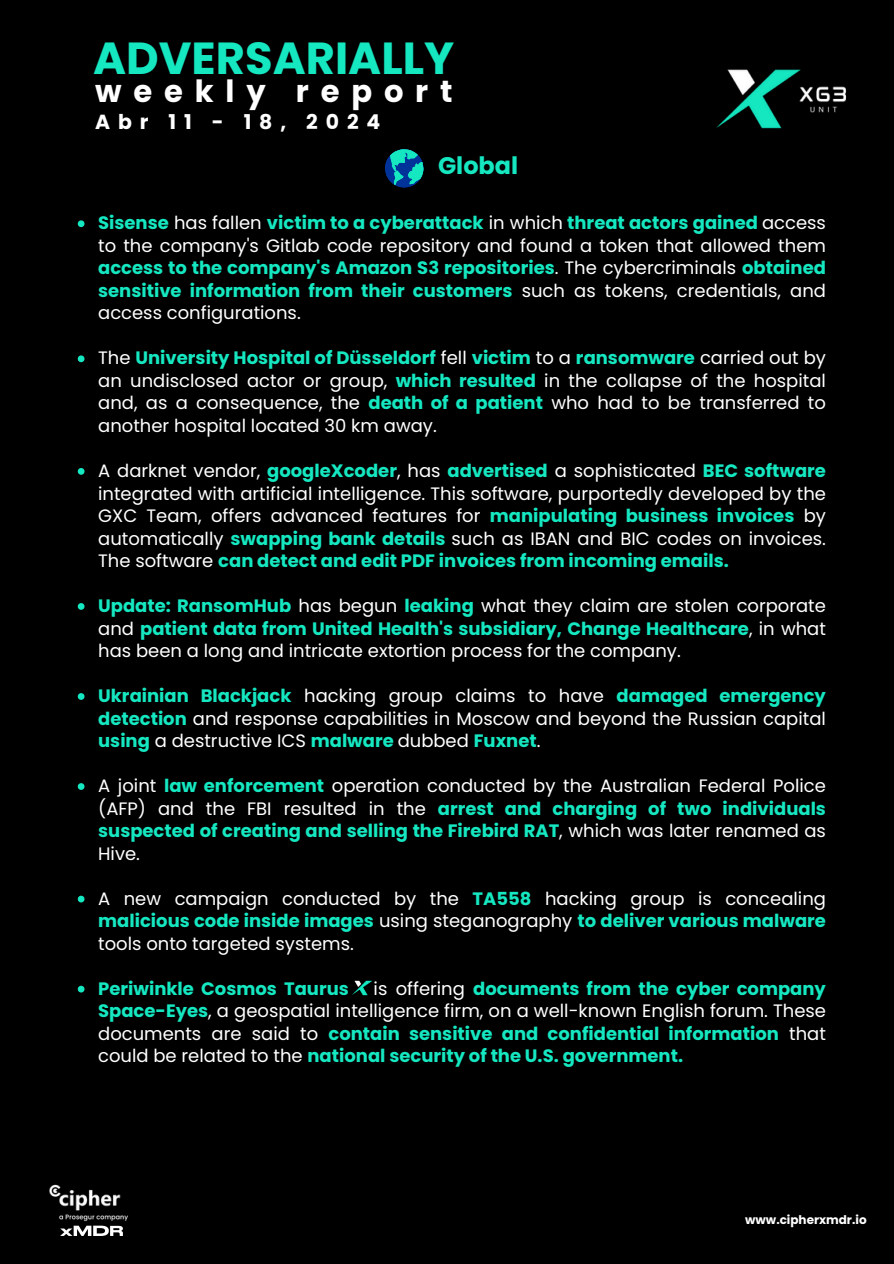
<style>
.page{position:relative;width:894px;height:1264px;background:#fff}
.page>*{position:absolute;margin:0;border:0;box-sizing:border-box;transform-origin:0 0}
.t1{font:700 44.85px "Poppins";color:#15e7c1}
.t2{font:700 30.6px "Poppins";letter-spacing:.385em;color:#fff}
.t3{font:700 24px "Poppins";color:#15e7c1}
.t4{font:700 20.4px "Poppins";letter-spacing:.385em;color:#fff}
.t5{font:18px/22.5px "Poppins";color:#fff;text-align:justify}
.t6{font:700 18px/22.5px "Poppins";color:#15e7c1;text-align:justify}
.t7{font:700 12px "Poppins";color:#fff}
.s1{font-weight:700;color:#15e7c1}
.s2{font-weight:400;color:#fff}
</style>
<div class="page">
<div style="left:0;top:0;width:893px;height:1263px;background:#000"></div>
<img style="left:49px;top:1184px;width:79px;height:38px">
<svg style="left:385px;top:149px;width:38px;height:38px"></svg>
<svg style="left:60px;top:1225px;width:63px;height:10px"></svg>
<img style="left:716px;top:69px;width:131px;height:60px">
<svg style="left:78px;top:220px;width:6px;height:7px"></svg>
<svg style="left:78px;top:355px;width:6px;height:7px"></svg>
<svg style="left:78px;top:468px;width:6px;height:7px"></svg>
<svg style="left:78px;top:603px;width:6px;height:7px"></svg>
<svg style="left:78px;top:693px;width:6px;height:7px"></svg>
<svg style="left:78px;top:783px;width:6px;height:7px"></svg>
<svg style="left:78px;top:895px;width:6px;height:7px"></svg>
<svg style="left:78px;top:985px;width:6px;height:7px"></svg>
<img style="left:352px;top:980px;width:20px;height:16px">
<p class="t1" style="left:93px;top:27px;width:362px">ADVERSARIALLY</p>
<p class="t2" style="left:95px;top:70px;width:359px">weekly report</p>
<p class="t4" style="left:95px;top:107px;width:287px">Abr 11 - 18, 2024</p>
<p class="t3" style="left:438px;top:149px;width:82px">Global</p>
<h3 class="t5" style="left:98px;top:212px;width:729px"><span class="s1">Sisense</span> has fallen <span class="s1">victim to a cyberattack</span> in which <span class="s1">threat actors gained</span> access to the company's Gitlab code repository and found a token that allowed them <span class="s1">access to the company's Amazon S3 repositories</span>. The cybercriminals <span class="s1">obtained sensitive information from their customers</span> such as tokens, credentials, and access configurations.</h3>
<p class="t5" style="left:98px;top:347px;width:729px">The <span class="s1">University Hospital of Düsseldorf</span> fell <span class="s1">victim</span> to a <span class="s1">ransomware</span> carried out by an undisclosed actor or group, <span class="s1">which resulted</span> in the collapse of the hospital and, as a consequence, the <span class="s1">death of a patient</span> who had to be transferred to another hospital located 30 km away.</p>
<h2 class="t5" style="left:98px;top:459px;width:729px">A darknet vendor, <span class="s1">googleXcoder</span>, has <span class="s1">advertised</span> a sophisticated <span class="s1">BEC software </span>integrated with artificial intelligence. This software, purportedly developed by the GXC Team, offers advanced features for <span class="s1">manipulating business invoices</span> by automatically <span class="s1">swapping bank details</span> such as IBAN and BIC codes on invoices.<br>The software <span class="s1">can detect and edit PDF invoices from incoming emails.</span></h2>
<p class="t5" style="left:98px;top:594px;width:729px"><span class="s1">Update: RansomHub</span> has begun <span class="s1">leaking</span> what they claim are stolen corporate and <span class="s1">patient data from United Health's subsidiary, Change Healthcare</span>, in what has been a long and intricate extortion process for the company.</p>
<p class="t5" style="left:98px;top:684px;width:729px"><span class="s1">Ukrainian Blackjack</span> hacking group claims to have <span class="s1">damaged emergency detection</span> and response capabilities in Moscow and beyond the Russian capital <span class="s1">using</span> a destructive ICS <span class="s1">malware</span> dubbed <span class="s1">Fuxnet</span>.</p>
<p class="t5" style="left:98px;top:774px;width:729px">A joint <span class="s1">law enforcement</span> operation conducted by the Australian Federal Police (AFP) and the FBI resulted in the <span class="s1">arrest and charging of two individuals suspected of creating and selling the Firebird RAT</span>, which was later renamed as Hive.</p>
<p class="t5" style="left:98px;top:887px;width:729px">A new campaign conducted by the <span class="s1">TA558</span> hacking group is concealing <span class="s1">malicious code inside images</span> using steganography <span class="s1">to deliver various malware </span>tools onto targeted systems.</p>
<p class="t6" style="left:98px;top:977px;width:252px">Periwinkle Cosmos Taurus</p>
<p class="t6" style="left:98px;top:977px;width:729px;text-indent:275px"><span class="s2">is offering</span> documents from the cyber company Space-Eyes<span class="s2">, a geospatial intelligence firm, on a well-known English forum. These documents are said to</span> contain sensitive and confidential information <span class="s2">that could be related to the</span> national security of the U.S. government.</p>
<p class="t7" style="left:745px;top:1210px;width:123px">www.cipherxmdr.io</p>
</div>
